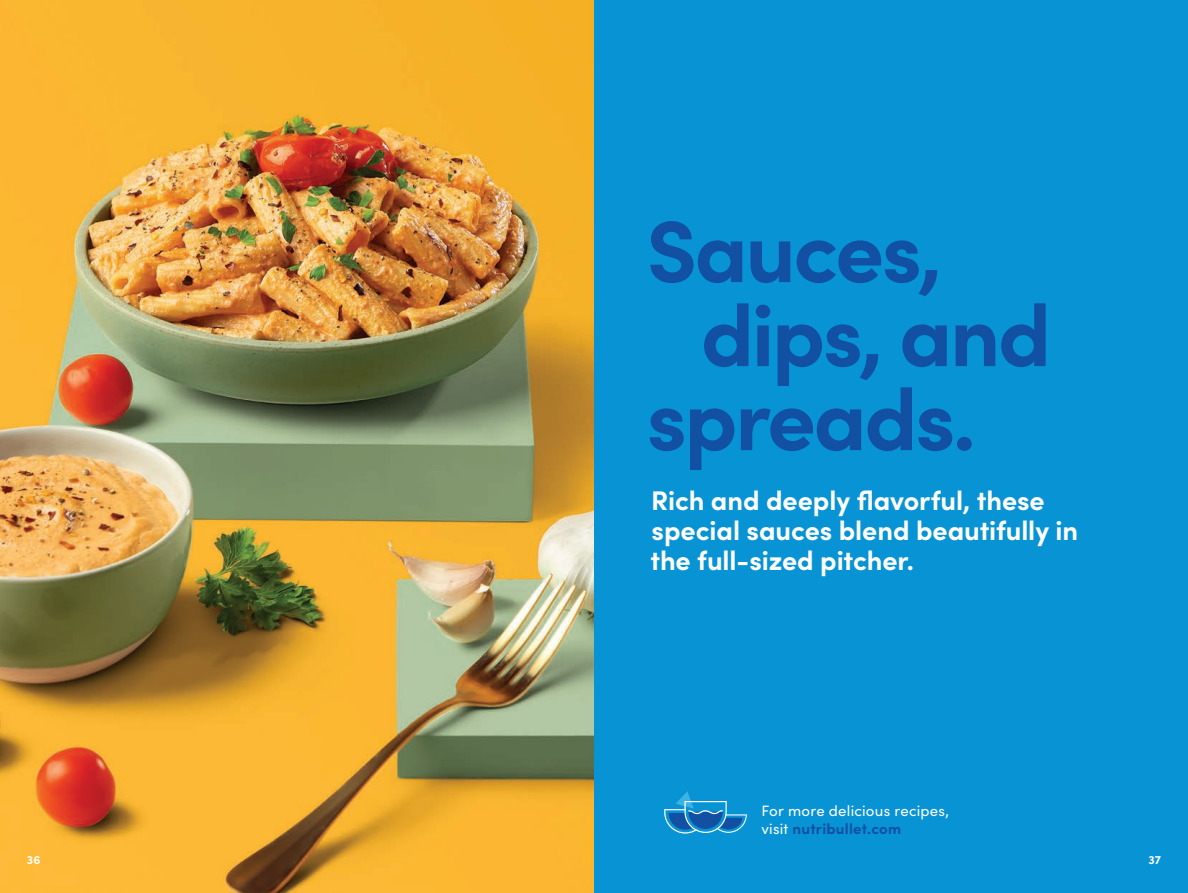
<style>
.page{position:relative;width:1188px;height:893px;background:#fff}
.page>*{position:absolute;margin:0;border:0;box-sizing:border-box;transform-origin:0 0}
.t1{font:700 87px "Sofia Pro";letter-spacing:-.03em;color:#1150a3}
.t2{font:700 27px/30px "Sofia Pro";letter-spacing:-.005em;color:#fff}
.t3{font:15px/18px "Sofia Pro";letter-spacing:.015em;color:#fff}
.t4{font:700 12px "Sofia Pro";color:#fff}
.s1{font-weight:700;color:#1150a3}
</style>
<div class="page">
<div style="left:594px;top:0;width:594px;height:893px;background:#0793d4"></div>
<img style="left:0;top:0;width:594px;height:893px">
<svg style="left:664px;top:791px;width:83px;height:42px"></svg>
<p class="t1" style="left:647px;top:185px;width:297px">Sauces,</p>
<p class="t1" style="left:701px;top:269px;width:352px">dips, and</p>
<p class="t1" style="left:647px;top:353px;width:331px">spreads.</p>
<p class="t2" style="left:651px;top:483px;width:429px">Rich and deeply flavorful, these special sauces blend beautifully in the full-sized pitcher.</p>
<p class="t3" style="left:761px;top:800px;width:189px">For more delicious recipes, visit <span class="s1">nutribullet.com</span></p>
<p class="t4" style="left:27px;top:850px;width:15px">36</p>
<p class="t4" style="left:1148px;top:850px;width:14px">37</p>
</div>
